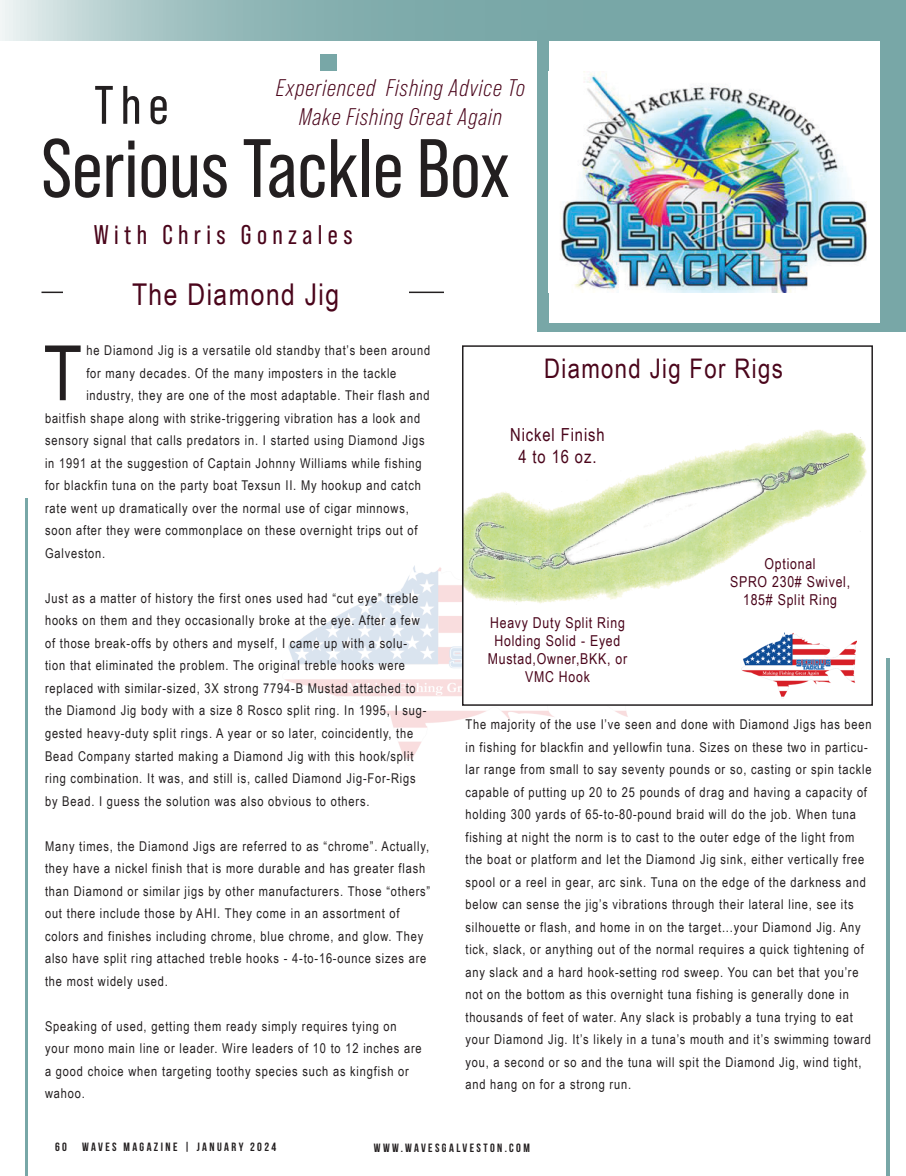
<style>
.page{position:relative;width:906px;height:1176px;background:#fff}
.page>*{position:absolute;margin:0;border:0;box-sizing:border-box;transform-origin:0 0}
.t1{font:82.5px "Bebas Neue Pro";color:#231f20}
.t2{font:76.35px "Arial Narrow";color:#231f20}
.t3{font:54px "Bebas Neue Pro";color:#231f20}
.t4{font:30px "Arial Narrow";letter-spacing:.05em;color:#4a051b}
.Subheader{font:27px "Bebas Neue Pro";letter-spacing:.2em;color:#4a051b}
.t5{font:27px "Arial Narrow";letter-spacing:.05em;color:#4a051b}
.Subheader-2{font:italic 24px "Bebas Neue Pro";letter-spacing:.04em;color:#4a051b}
.t6{font:18px "Arial Narrow";letter-spacing:.05em;color:#4a051b}
.t7{font:15px/18px "Arial Narrow";letter-spacing:.05em;color:#4a051b;text-align:center}
.t8{font:13.5px/22.5px "Arial Narrow";letter-spacing:.06em;color:#231f20}
.t9{font:12px "Bebas Neue";letter-spacing:.2em;color:#231f20}
</style>
<div class="page">
<hr style="left:885px;top:658px;width:3px;height:517px;background:#78a7a7">
<div style="left:537px;top:31px;width:368px;height:301px;background:#78a7a7"></div>
<div style="left:320px;top:54px;width:17px;height:16px;background:#78a7a7"></div>
<hr style="left:25px;top:498px;width:2px;height:677px;background:#78a7a7">
<img style="left:284px;top:565px;width:349px;height:194px">
<div style="left:548px;top:40px;width:331px;height:283px;background:#fff"></div>
<img style="left:560px;top:73px;width:307px;height:219px">
<hr style="left:41px;top:291px;width:403px;height:2px;background:#231f20">
<div style="left:63px;top:283px;width:345px;height:34px;background:#fff"></div>
<svg style="left:0;top:0;width:905px;height:40px;fill:#7ca9a9"></svg>
<div style="left:462px;top:346px;width:409px;height:358px;background:#fff"></div>
<img style="left:465px;top:429px;width:402px;height:175px">
<div style="left:462px;top:345px;width:410px;height:360px;border:2px solid #231f20"></div>
<img style="left:741px;top:632px;width:115px;height:65px">
<p class="t3" style="left:94px;top:75px;width:76px">The</p>
<p class="Subheader-2" style="left:276px;top:75px;width:250px">Experienced Fishing Advice To</p>
<p class="Subheader-2" style="left:299px;top:103px;width:204px">Make Fishing Great Again</p>
<p class="t1" style="left:41px;top:122px;width:470px">Serious Tackle Box</p>
<p class="Subheader" style="left:94px;top:219px;width:260px">With Chris Gonzales</p>
<p class="t4" style="left:132px;top:272px;width:208px">The Diamond Jig</p>
<p class="t2" style="left:43px;top:317px;width:40px">T</p>
<p class="t8" style="left:86px;top:338px;width:345px">he Diamond Jig is a versatile old standby that’s been around</p>
<p class="t8" style="left:86px;top:361px;width:311px">for many decades. Of the many imposters in the tackle</p>
<p class="t8" style="left:86px;top:383px;width:344px">industry, they are one of the most adaptable. Their flash and</p>
<p class="t8" style="left:45px;top:406px;width:376px">baitfish shape along with strike-triggering vibration has a look and</p>
<p class="t8" style="left:45px;top:428px;width:381px">sensory signal that calls predators in. I started using Diamond Jigs</p>
<p class="t8" style="left:45px;top:451px;width:378px">in 1991 at the suggestion of Captain Johnny Williams while fishing</p>
<p class="t8" style="left:45px;top:473px;width:377px">for blackfin tuna on the party boat Texsun II. My hookup and catch</p>
<p class="t8" style="left:45px;top:496px;width:365px">rate went up dramatically over the normal use of cigar minnows,</p>
<p class="t8" style="left:45px;top:518px;width:374px">soon after they were commonplace on these overnight trips out of</p>
<p class="t8" style="left:45px;top:541px;width:62px">Galveston.</p>
<p class="t8" style="left:45px;top:586px;width:383px">Just as a matter of history the first ones used had “cut eye” treble hooks on them and they occasionally broke at the eye. After a few of those break-offs by others and myself, I came up with a solu&shy;tion that eliminated the problem. The original treble hooks were replaced with similar-sized, 3X strong 7794-B Mustad attached to the Diamond Jig body with a size 8 Rosco split ring. In 1995, I sug&shy;gested heavy-duty split rings. A year or so later, coincidently, the Bead Company started making a Diamond Jig with this hook/split ring combination. It was, and still is, called Diamond Jig-For-Rigs by Bead. I guess the solution was also obvious to others.</p>
<p class="t8" style="left:45px;top:833px;width:386px">Many times, the Diamond Jigs are referred to as “chrome”. Actually, they have a nickel finish that is more durable and has greater flash than Diamond or similar jigs by other manufacturers. Those “others” out there include those by AHI. They come in an assortment of colors and finishes including chrome, blue chrome, and glow. They also have split ring attached treble hooks - 4-to-16-ounce sizes are the most widely used.</p>
<p class="t8" style="left:45px;top:1013px;width:378px">Speaking of used, getting them ready simply requires tying on your mono main line or leader. Wire leaders of 10 to 12 inches are a good choice when targeting toothy species such as kingfish or wahoo.</p>
<p class="t5" style="left:543px;top:349px;width:240px">Diamond Jig For Rigs</p>
<p class="t6" style="left:510px;top:421px;width:96px">Nickel Finish</p>
<p class="t6" style="left:518px;top:443px;width:79px">4 to 16 oz.</p>
<p class="t7" style="left:487px;top:613px;width:141px">Heavy Duty Split Ring<br>Holding Solid - Eyed<br>Mustad,Owner,BKK, or<br>VMC Hook</p>
<p class="t7" style="left:764px;top:554px;width:53px">Optional</p>
<p class="t7" style="left:729px;top:572px;width:122px">SPRO 230# Swivel,<br>185# Split Ring</p>
<p class="t8" style="left:465px;top:712px;width:407px">The majority of the use I’ve seen and done with Diamond Jigs has been in fishing for blackfin and yellowfin tuna. Sizes on these two in particu&shy;lar range from small to say seventy pounds or so, casting or spin tackle capable of putting up 20 to 25 pounds of drag and having a capacity of holding 300 yards of 65-to-80-pound braid will do the job. When tuna fishing at night the norm is to cast to the outer edge of the light from the boat or platform and let the Diamond Jig sink, either vertically free spool or a reel in gear, arc sink. Tuna on the edge of the darkness and below can sense the jig’s vibrations through their lateral line, see its silhouette or flash, and home in on the target...your Diamond Jig. Any tick, slack, or anything out of the normal requires a quick tightening of any slack and a hard hook-setting rod sweep. You can bet that you’re not on the bottom as this overnight tuna fishing is generally done in thousands of feet of water. Any slack is probably a tuna trying to eat your Diamond Jig. It’s likely in a tuna’s mouth and it’s swimming toward you, a second or so and the tuna will spit the Diamond Jig, wind tight, and hang on for a strong run.</p>
<p class="t9" style="left:55px;top:1140px;width:13px">60</p>
<p class="t9" style="left:82px;top:1140px;width:195px">WAVES MAGAZINE | JANUARY 2024</p>
<p class="t9" style="left:373px;top:1141px;width:157px">WWW.WAVESGALVESTON.COM</p>
</div>
